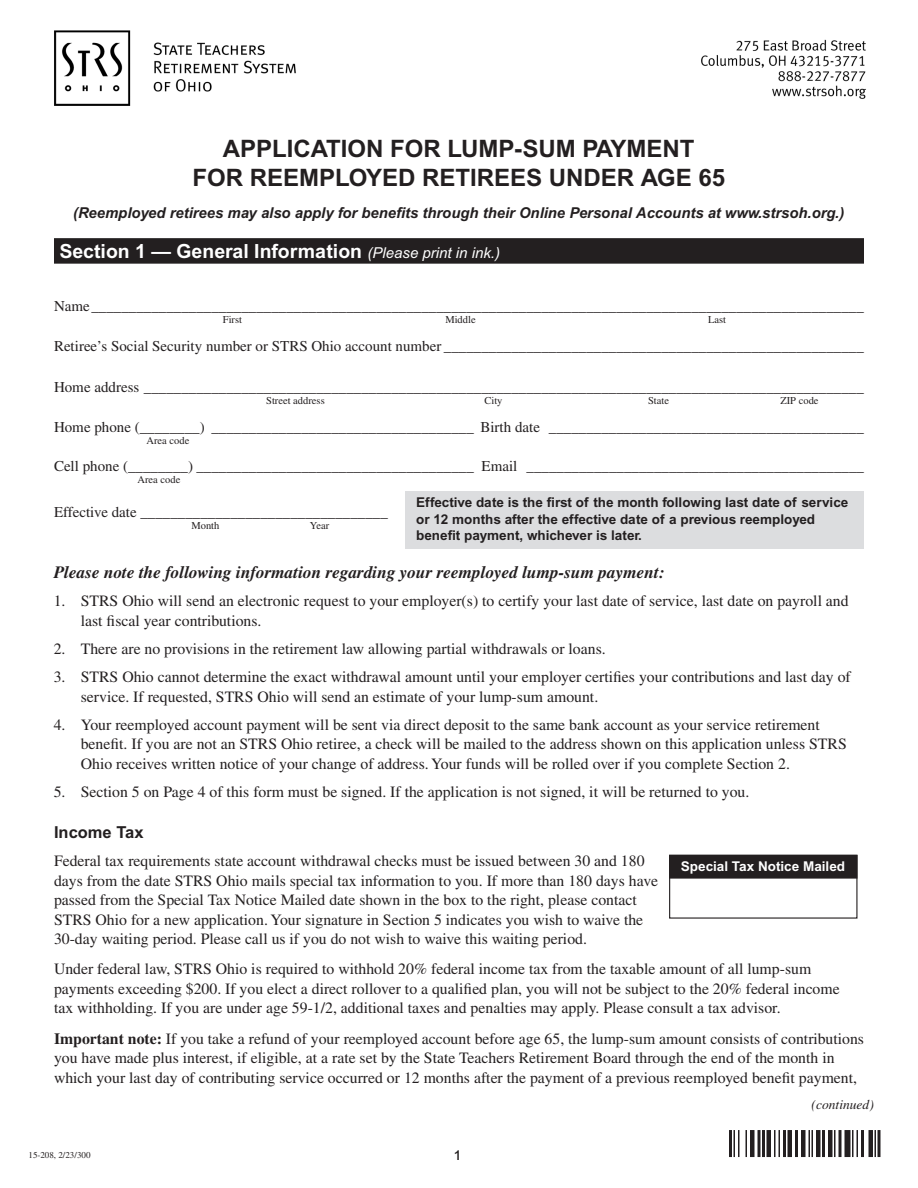
<style>
.page{position:relative;width:918px;height:1188px;background:#fff}
.page>*{position:absolute;margin:0;border:0;box-sizing:border-box;transform-origin:0 0}
.Title_-_16_pt__Arial{font:700 24px/28.8px "Arial";color:#231f20;text-align:center}
.t1{font:700 19.5px "Arial";color:#fff}
.t2{font:italic 700 17.25px "Times LT Std";color:#231f20}
.t3{font:700 16.5px "Arial";color:#231f20}
.t4{font:15.75px/19.5px "Times LT Std";color:#231f20}
.t5{font:15px "Times LT Std";color:#231f20}
.Title_-_16_pt__Arial-2{font:italic 700 15px "Arial";color:#231f20}
.t6{font:700 13.5px/16.2px "Arial";color:#231f20}
.t7{font:700 13.5px "Arial";color:#fff}
.Continued{font:italic 13.5px "Times LT Std";color:#231f20}
.t8{font:500 13.5px "Arial";color:#231f20}
.t9{font:10.5px "Times LT Std";color:#231f20}
.t10{font:9px "Times LT Std";color:#231f20}
.s1{font-weight:400;font-style:italic;font-size:15px}
.s2{font-weight:700}
</style>
<div class="page">
<img style="left:54px;top:30px;width:812px;height:76px">
<div style="left:670px;top:855px;width:187px;height:23px;background:#231f20"></div>
<div style="left:669px;top:855px;width:188px;height:24px;border:1px solid #231f20"></div>
<div style="left:669px;top:855px;width:188px;height:64px;border:1px solid #231f20"></div>
<div style="left:54px;top:238px;width:810px;height:26px;background:#231f20"></div>
<div style="left:405px;top:491px;width:459px;height:57px;background:#dcdddf"></div>
<hr style="left:729px;top:1130px;width:3px;height:27px;background:#231f20">
<svg style="left:734px;top:1130px;width:1px;height:27px"></svg>
<hr style="left:738px;top:1130px;width:2px;height:27px;background:#231f20">
<svg style="left:746px;top:1130px;width:1px;height:27px"></svg>
<hr style="left:750px;top:1130px;width:4px;height:27px;background:#231f20">
<hr style="left:758px;top:1130px;width:2px;height:27px;background:#231f20">
<hr style="left:762px;top:1130px;width:3px;height:27px;background:#231f20">
<div style="left:766px;top:1130px;width:5px;height:27px;background:#231f20"></div>
<hr style="left:774px;top:1130px;width:2px;height:27px;background:#231f20">
<hr style="left:778px;top:1130px;width:2px;height:27px;background:#231f20">
<hr style="left:783px;top:1130px;width:3px;height:27px;background:#231f20">
<hr style="left:788px;top:1130px;width:4px;height:27px;background:#231f20">
<hr style="left:795px;top:1130px;width:3px;height:27px;background:#231f20">
<div style="left:801px;top:1130px;width:5px;height:27px;background:#231f20"></div>
<hr style="left:808px;top:1130px;width:2px;height:27px;background:#231f20">
<svg style="left:812px;top:1130px;width:1px;height:27px"></svg>
<hr style="left:816px;top:1130px;width:4px;height:27px;background:#231f20">
<hr style="left:822px;top:1130px;width:3px;height:27px;background:#231f20">
<hr style="left:828px;top:1130px;width:4px;height:27px;background:#231f20">
<hr style="left:834px;top:1130px;width:2px;height:27px;background:#231f20">
<svg style="left:838px;top:1130px;width:4px;height:27px"></svg>
<div style="left:844px;top:1130px;width:6px;height:27px;background:#231f20"></div>
<hr style="left:852px;top:1130px;width:2px;height:27px;background:#231f20">
<hr style="left:856px;top:1130px;width:2px;height:27px;background:#231f20">
<hr style="left:861px;top:1130px;width:3px;height:27px;background:#231f20">
<div style="left:868px;top:1130px;width:5px;height:27px;background:#231f20"></div>
<hr style="left:874px;top:1130px;width:2px;height:27px;background:#231f20">
<hr style="left:878px;top:1130px;width:2px;height:27px;background:#231f20">
<p class="Title_-_16_pt__Arial" style="left:192px;top:134px;width:534px">APPLICATION FOR LUMP-SUM PAYMENT<br>FOR REEMPLOYED RETIREES UNDER AGE 65</p>
<p class="Title_-_16_pt__Arial-2" style="left:73px;top:203px;width:773px">(Reemployed retirees may also apply for benefits through their Online Personal Accounts at www.strsoh.org.)</p>
<p class="t1" style="left:59px;top:239px;width:442px">Section 1 — General Information <span class="s1">(Please print in ink.)</span></p>
<p class="t5" style="left:54px;top:297px;width:811px">Name_______________________________________________________________________________________________________</p>
<p class="t9" style="left:223px;top:313px;width:21px">First</p>
<p class="t9" style="left:445px;top:313px;width:32px">Middle</p>
<p class="t9" style="left:708px;top:313px;width:20px">Last</p>
<p class="t5" style="left:54px;top:338px;width:811px">Retiree’s Social Security number or STRS Ohio account number ________________________________________________________</p>
<p class="t5" style="left:54px;top:378px;width:811px">Home address ________________________________________________________________________________________________</p>
<p class="t9" style="left:266px;top:394px;width:60px">Street address</p>
<p class="t9" style="left:484px;top:394px;width:20px">City</p>
<p class="t9" style="left:648px;top:394px;width:22px">State</p>
<p class="t9" style="left:780px;top:394px;width:40px">ZIP code</p>
<p class="t5" style="left:54px;top:419px;width:811px">Home phone (________) ___________________________________ Birth date __________________________________________</p>
<p class="t9" style="left:147px;top:435px;width:44px">Area code</p>
<p class="t5" style="left:54px;top:458px;width:811px">Cell phone (________) _____________________________________ Email _____________________________________________</p>
<p class="t9" style="left:138px;top:474px;width:44px">Area code</p>
<p class="t5" style="left:54px;top:504px;width:335px">Effective date _________________________________</p>
<p class="t9" style="left:191px;top:520px;width:30px">Month</p>
<p class="t9" style="left:310px;top:520px;width:21px">Year</p>
<p class="t6" style="left:416px;top:494px;width:434px">Effective date is the first of the month following last date of service or 12 months after the effective date of a previous reemployed benefit payment, whichever is later.</p>
<p class="t2" style="left:54px;top:562px;width:612px">Please note the following information regarding your reemployed lump-sum payment:</p>
<p class="t4" style="left:81px;top:591px;width:769px;text-indent:-27px">1. STRS Ohio will send an electronic request to your employer(s) to certify your last date of service, last date on payroll and last fiscal year contributions.</p>
<p class="t4" style="left:54px;top:639px;width:553px">2. There are no provisions in the retirement law allowing partial withdrawals or loans.</p>
<p class="t4" style="left:81px;top:667px;width:772px;text-indent:-27px">3. STRS Ohio cannot determine the exact withdrawal amount until your employer certifies your contributions and last day of service. If requested, STRS Ohio will send an estimate of your lump-sum amount.</p>
<p class="t4" style="left:81px;top:715px;width:768px;text-indent:-27px">4. Your reemployed account payment will be sent via direct deposit to the same bank account as your service retirement benefit. If you are not an STRS Ohio retiree, a check will be mailed to the address shown on this application unless STRS<br>Ohio receives written notice of your change of address. Your funds will be rolled over if you complete Section 2.</p>
<p class="t4" style="left:54px;top:782px;width:697px">5. Section 5 on Page 4 of this form must be signed. If the application is not signed, it will be returned to you.</p>
<p class="t3" style="left:54px;top:822px;width:91px">Income Tax</p>
<p class="t4" style="left:54px;top:851px;width:606px">Federal tax requirements state account withdrawal checks must be issued between 30 and 180 days from the date STRS Ohio mails special tax information to you. If more than 180 days have passed from the Special Tax Notice Mailed date shown in the box to the right, please contact STRS Ohio for a new application. Your signature in Section 5 indicates you wish to waive the 30-day waiting period. Please call us if you do not wish to waive this waiting period.</p>
<p class="t4" style="left:54px;top:959px;width:787px">Under federal law, STRS Ohio is required to withhold 20% federal income tax from the taxable amount of all lump-sum payments exceeding $200. If you elect a direct rollover to a qualified plan, you will not be subject to the 20% federal income tax withholding. If you are under age 59-1/2, additional taxes and penalties may apply. Please consult a tax advisor.</p>
<p class="t4" style="left:54px;top:1029px;width:812px"><span class="s2">Important note:</span> If you take a refund of your reemployed account before age 65, the lump-sum amount consists of contributions you have made plus interest, if eligible, at a rate set by the State Teachers Retirement Board through the end of the month in which your last day of contributing service occurred or 12 months after the payment of a previous reemployed benefit payment,</p>
<p class="t7" style="left:681px;top:858px;width:166px">Special Tax Notice Mailed</p>
<p class="t10" style="left:28px;top:1149px;width:64px">15-208, 2/23/300</p>
<p class="t8" style="left:454px;top:1147px;width:9px">1</p>
<p class="Continued" style="left:812px;top:1097px;width:64px">(continued)</p>
</div>
